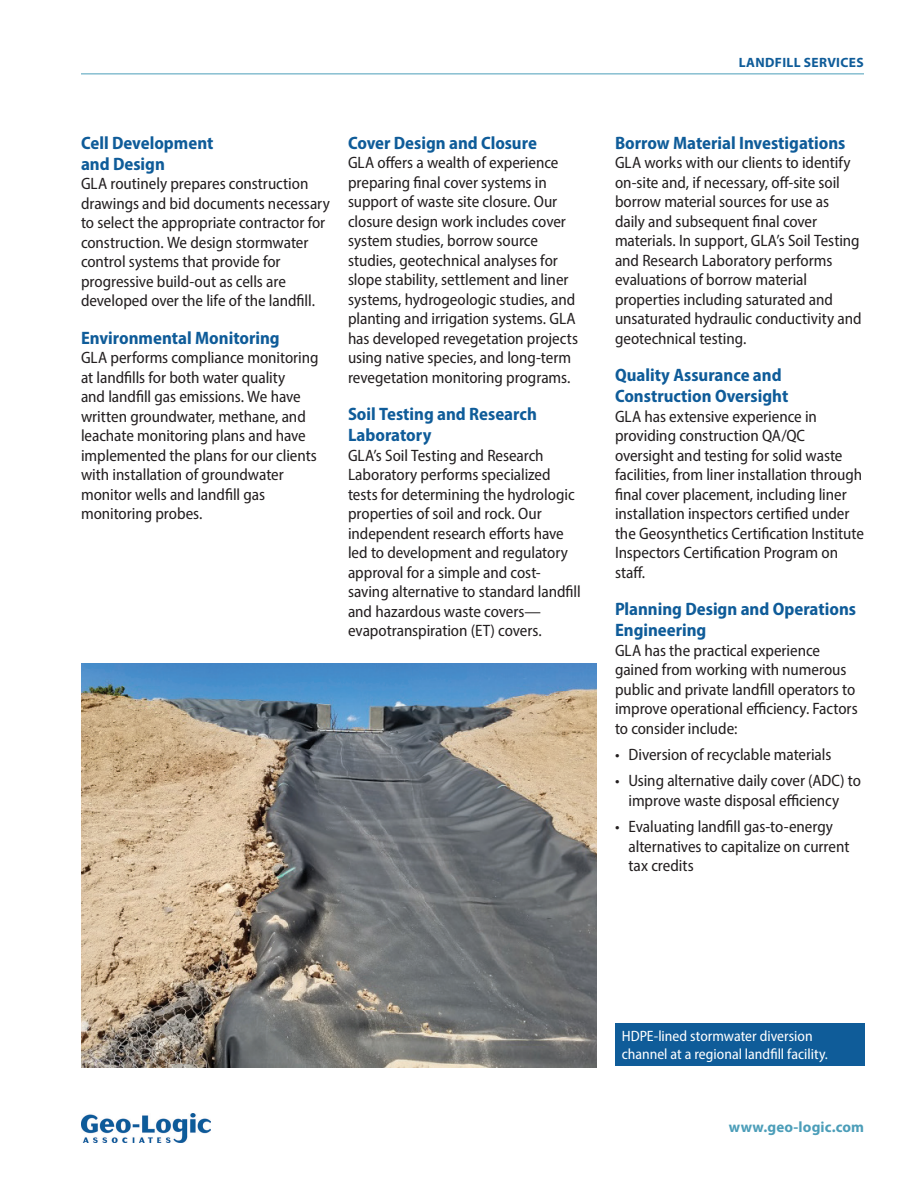
<style>
.page{position:relative;width:918px;height:1188px;background:#fff}
.page>*{position:absolute;margin:0;border:0;box-sizing:border-box;transform-origin:0 0}
.t1{font:700 semi-condensed 18px/21px "Myriad Pro";color:#0f5c99}
.t2{font:semi-condensed 16.5px/19.5px "Myriad Pro";letter-spacing:-.005em;color:#231f20}
.t3{font:semi-condensed 15px/18px "Myriad Pro";color:#fff}
.t4{font:700 15px "Myriad Pro";letter-spacing:.005em;color:#4c9eb9}
.t5{font:700 13.5px "Myriad Pro";letter-spacing:.03em;color:#0f5c99}
</style>
<div class="page">
<img style="left:82px;top:1113px;width:129px;height:30px">
<hr style="left:81px;top:74px;width:783px;height:1px;background:#4c9eb9">
<div style="left:615px;top:1023px;width:250px;height:43px;background:#0f5c99"></div>
<img style="left:81px;top:663px;width:516px;height:404px">
<p class="t1" style="left:81px;top:131px;width:134px">Cell Development and Design</p>
<p class="t2" style="left:81px;top:173px;width:250px">GLA routinely prepares construction drawings and bid documents necessary to select the appropriate contractor for construction. We design stormwater control systems that provide for progressive build-out as cells are developed over the life of the landfill.</p>
<p class="t1" style="left:81px;top:327px;width:200px">Environmental Monitoring</p>
<p class="t2" style="left:81px;top:348px;width:239px">GLA performs compliance monitoring at landfills for both water quality<br>and landfill gas emissions. We have written groundwater, methane, and leachate monitoring plans and have implemented the plans for our clients with installation of groundwater monitor wells and landfill gas monitoring probes.</p>
<p class="t1" style="left:348px;top:131px;width:191px">Cover Design and Closure</p>
<p class="t2" style="left:348px;top:152px;width:232px">GLA offers a wealth of experience preparing final cover systems in support of waste site closure. Our closure design work includes cover system studies, borrow source studies, geotechnical analyses for slope stability, settlement and liner systems, hydrogeologic studies, and planting and irrigation systems. GLA has developed revegetation projects using native species, and long-term revegetation monitoring programs.</p>
<p class="t1" style="left:348px;top:403px;width:190px">Soil Testing and Research<br>Laboratory</p>
<p class="t2" style="left:348px;top:445px;width:234px">GLA’s Soil Testing and Research Laboratory performs specialized tests for determining the hydrologic properties of soil and rock. Our independent research efforts have led to development and regulatory approval for a simple and cost&shy;saving alternative to standard landfill and hazardous waste covers— evapotranspiration (ET) covers.</p>
<p class="t5" style="left:739px;top:54px;width:126px">Landfill Services</p>
<p class="t1" style="left:615px;top:131px;width:232px">Borrow Material Investigations</p>
<p class="t2" style="left:615px;top:152px;width:248px">GLA works with our clients to identify on-site and, if necessary, off-site soil borrow material sources for use as daily and subsequent final cover materials. In support, GLA’s Soil Testing and Research Laboratory performs evaluations of borrow material properties including saturated and unsaturated hydraulic conductivity and geotechnical testing.</p>
<p class="t1" style="left:615px;top:364px;width:175px">Quality Assurance and<br>Construction Oversight</p>
<p class="t2" style="left:615px;top:406px;width:250px">GLA has extensive experience in providing construction QA/QC oversight and testing for solid waste facilities, from liner installation through final cover placement, including liner installation inspectors certified under the Geosynthetics Certification Institute Inspectors Certification Program on staff.</p>
<p class="t1" style="left:615px;top:598px;width:243px">Planning Design and Operations<br>Engineering</p>
<p class="t2" style="left:615px;top:640px;width:244px">GLA has the practical experience gained from working with numerous public and private landfill operators to improve operational efficiency. Factors to consider include:</p>
<p class="t2" style="left:615px;top:745px;width:218px">• Diversion of recyclable materials</p>
<p class="t2" style="left:615px;top:771px;width:248px;text-align:center">• Using alternative daily cover (ADC) to improve waste disposal efficiency</p>
<p class="t2" style="left:628px;top:817px;width:222px;text-indent:-13px">• Evaluating landfill gas-to-energy alternatives to capitalize on current tax credits</p>
<p class="t3" style="left:622px;top:1027px;width:208px">HDPE-lined stormwater diversion channel at a regional landfill facility.</p>
<p class="t4" style="left:729px;top:1117px;width:137px">www.geo-logic.com</p>
</div>
